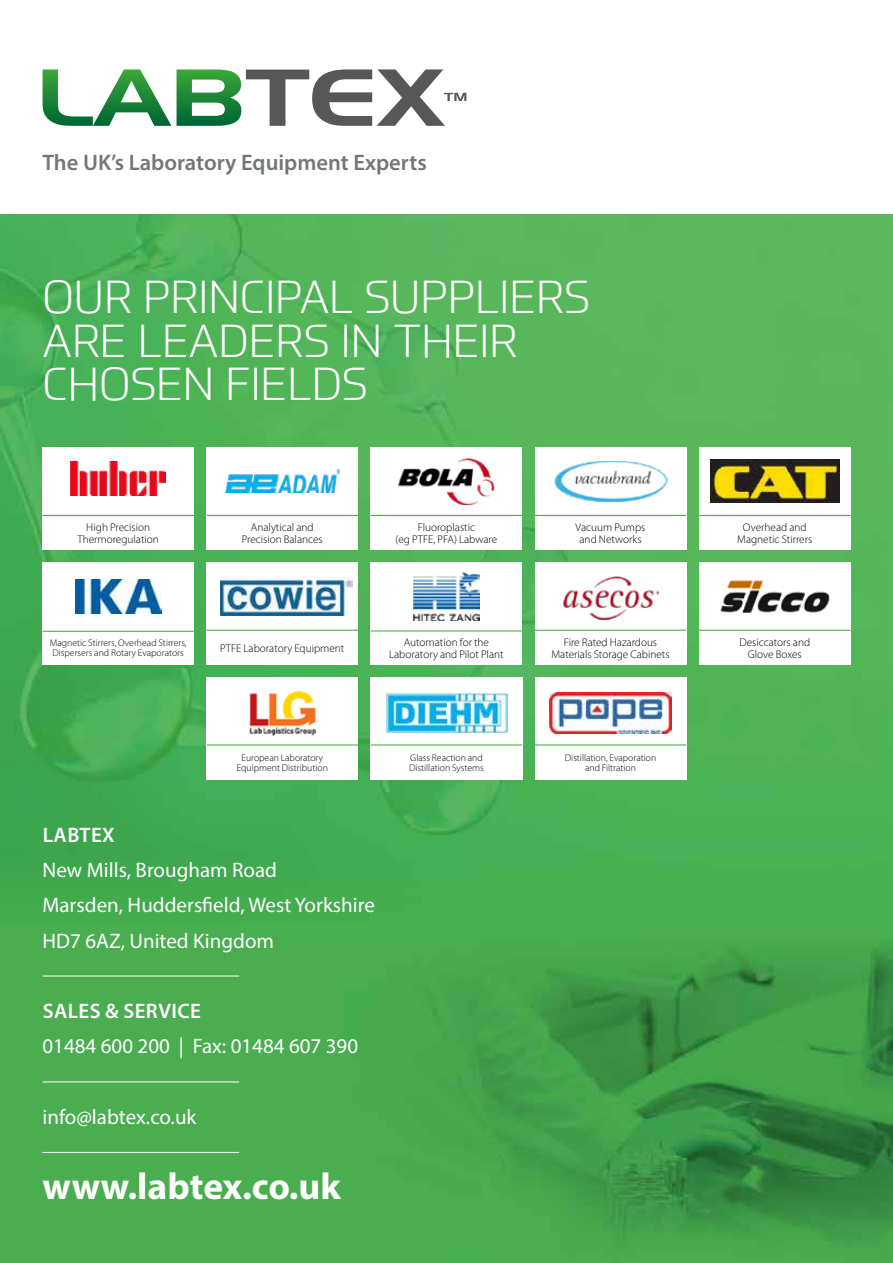
<style>
.page{position:relative;width:893px;height:1263px;background:#fff}
.page>*{position:absolute;margin:0;border:0;box-sizing:border-box;transform-origin:0 0}
.t1{font:300 45px/43.5px "Prometo";color:#fff}
.t2{font:700 37.5px "Myriad Pro";color:#fff}
.t3{font:600 22.5px "Myriad Pro";color:#71777a}
.t4{font:21px/35.2px "Myriad Pro";color:#fff}
.t5{font:600 21px "Myriad Pro";letter-spacing:.02em;color:#fff}
.t6{font:300 11.25px/12px "Myriad Pro";color:#000;text-align:center}
.t7{font:300 9.75px/10.5px "Myriad Pro";color:#000;text-align:center}
</style>
<div class="page">
<img style="left:0;top:215px;width:893px;height:1048px">
<svg style="left:43px;top:69px;width:128px;height:57px"></svg>
<svg style="left:177px;top:69px;width:289px;height:57px"></svg>
<hr style="left:43px;top:1152px;width:196px;height:1px;background:#fff">
<hr style="left:43px;top:1081px;width:196px;height:1px;background:#fff">
<hr style="left:43px;top:976px;width:196px;height:1px;background:#fff">
<div style="left:535px;top:447px;width:151px;height:102px;background:#fff"></div>
<div style="left:699px;top:447px;width:151px;height:102px;background:#fff"></div>
<div style="left:43px;top:447px;width:151px;height:102px;background:#fff"></div>
<img style="left:71px;top:462px;width:95px;height:34px">
<img style="left:554px;top:462px;width:113px;height:39px">
<img style="left:710px;top:460px;width:129px;height:43px">
<hr style="left:43px;top:515px;width:151px;height:1px;background:#3fa535">
<div style="left:207px;top:677px;width:151px;height:102px;background:#fff"></div>
<div style="left:535px;top:677px;width:151px;height:102px;background:#fff"></div>
<img style="left:249px;top:691px;width:67px;height:45px">
<div style="left:371px;top:677px;width:151px;height:102px;background:#fff"></div>
<img style="left:386px;top:692px;width:121px;height:42px">
<img style="left:550px;top:692px;width:121px;height:41px">
<hr style="left:207px;top:745px;width:151px;height:1px;background:#3fa535">
<hr style="left:371px;top:745px;width:151px;height:1px;background:#3fa535">
<hr style="left:535px;top:745px;width:151px;height:1px;background:#3fa535">
<div style="left:207px;top:447px;width:151px;height:102px;background:#fff"></div>
<img style="left:225px;top:470px;width:115px;height:23px">
<hr style="left:207px;top:515px;width:151px;height:1px;background:#3fa535">
<div style="left:371px;top:447px;width:151px;height:102px;background:#fff"></div>
<img style="left:398px;top:459px;width:97px;height:45px">
<hr style="left:371px;top:515px;width:151px;height:1px;background:#3fa535">
<hr style="left:535px;top:515px;width:151px;height:1px;background:#3fa535">
<hr style="left:699px;top:515px;width:151px;height:1px;background:#3fa535">
<div style="left:43px;top:562px;width:151px;height:102px;background:#fff"></div>
<div style="left:207px;top:562px;width:151px;height:102px;background:#fff"></div>
<div style="left:371px;top:562px;width:151px;height:102px;background:#fff"></div>
<div style="left:535px;top:562px;width:151px;height:102px;background:#fff"></div>
<div style="left:699px;top:562px;width:151px;height:102px;background:#fff"></div>
<img style="left:75px;top:579px;width:86px;height:35px">
<img style="left:221px;top:578px;width:131px;height:37px">
<img style="left:414px;top:572px;width:65px;height:49px">
<img style="left:563px;top:576px;width:95px;height:43px">
<img style="left:720px;top:580px;width:109px;height:32px">
<hr style="left:43px;top:631px;width:151px;height:1px;background:#3fa535">
<hr style="left:207px;top:630px;width:151px;height:1px;background:#3fa535">
<hr style="left:371px;top:631px;width:151px;height:1px;background:#3fa535">
<hr style="left:535px;top:630px;width:151px;height:1px;background:#3fa535">
<hr style="left:699px;top:630px;width:151px;height:1px;background:#3fa535">
<h3 class="t3" style="left:42px;top:148px;width:386px">The UK’s Laboratory Equipment Experts</h3>
<h1 class="t1" style="left:43px;top:275px;width:549px">OUR PRINCIPAL SUPPLIERS<br>ARE LEADERS IN THEIR<br>CHOSEN FIELDS</h1>
<p class="t6" style="left:78px;top:521px;width:83px">High Precision<br>Thermoregulation</p>
<p class="t6" style="left:242px;top:521px;width:83px">Analytical and<br>Precision Balances</p>
<p class="t6" style="left:396px;top:521px;width:103px">Fluoroplastic<br>(eg PTFE, PFA) Labware</p>
<p class="t6" style="left:576px;top:521px;width:71px">Vacuum Pumps and Networks</p>
<p class="t6" style="left:737px;top:521px;width:77px">Overhead and<br>Magnetic Stirrers</p>
<p class="t7" style="left:50px;top:637px;width:138px;text-align:left">Magnetic Stirrers, Overhead Stirrers,<br>Dispersers and Rotary Evaporators</p>
<p class="t6" style="left:220px;top:642px;width:126px">PTFE Laboratory Equipment</p>
<p class="t6" style="left:389px;top:637px;width:116px">Automation for the<br>Laboratory and Pilot Plant</p>
<p class="t6" style="left:551px;top:636px;width:120px">Fire Rated Hazardous<br>Materials Storage Cabinets</p>
<p class="t6" style="left:739px;top:636px;width:72px">Desiccators and<br>Glove Boxes</p>
<p class="t7" style="left:237px;top:752px;width:93px">European Laboratory<br>Equipment Distribution</p>
<p class="t7" style="left:409px;top:752px;width:76px;text-align:left">Glass Reaction and<br>Distillation Systems</p>
<p class="t7" style="left:565px;top:752px;width:93px">Distillation, Evaporation and Filtration</p>
<h3 class="t5" style="left:43px;top:821px;width:74px">LABTEX</h3>
<h3 class="t4" style="left:43px;top:852px;width:334px">New Mills, Brougham Road<br>Marsden, Huddersfield, West Yorkshire<br>HD7 6AZ, United Kingdom</h3>
<h3 class="t5" style="left:43px;top:998px;width:160px">SALES &amp; SERVICE</h3>
<h3 class="t4" style="left:43px;top:1028px;width:317px">01484 600 200 | Fax: 01484 607 390</h3>
<h3 class="t4" style="left:43px;top:1099px;width:155px">info@labtex.co.uk</h3>
<h2 class="t2" style="left:43px;top:1162px;width:300px">www.labtex.co.uk</h2>
</div>
